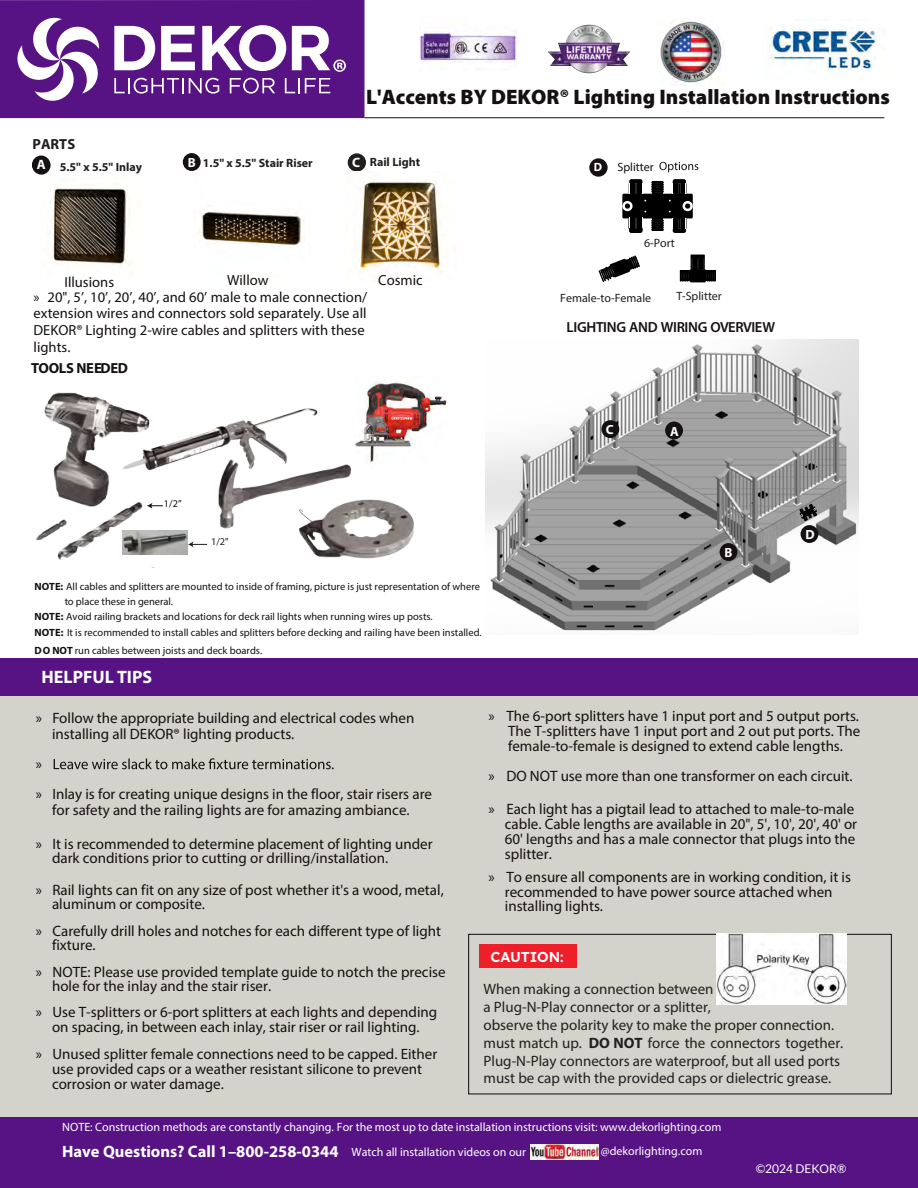
<style>
.page{position:relative;width:918px;height:1188px;background:#fff}
.page>*{position:absolute;margin:0;border:0;box-sizing:border-box;transform-origin:0 0}
.t1{font:900 21px "Myriad Pro";color:#151011}
.t2{font:700 18px "Myriad Pro";color:#fff}
.t3{font:700 16.5px "Myriad Pro";color:#fff}
.t4{font:15px/15px "Myriad Pro";color:#151011}
.t5{font:15px/17.9px "Myriad Pro";color:#231f20}
.t6{font:14.7px/16.5px "Myriad Pro";color:#151011}
.t7{font:600 14.7px "Myriad Pro";letter-spacing:-.02em;color:#151011}
.t8{font:700 14.7px "Myriad Pro";letter-spacing:-.02em;color:#151011}
.t9{font:700 14.7px "Myriad Pro";color:#211e1e}
.t10{font:14.25px "Lexend";color:#fff}
.t11{font:700 13.65px "Myriad Pro";color:#fff}
.t12{font:700 13.2px "Myriad Pro";color:#fff}
.t13{font:12px "Myriad Pro";color:#fff}
.t14{font:700 12px "Myriad Pro";color:#211e1e}
.t15{font:12px "Myriad Pro";color:#221e1f}
.t16{font:12px "Lato";color:#fff}
.t17{font:12px "Myriad Pro";color:#151011}
.t18{font:700 12px "Myriad Pro";color:#fff}
.t19{font:10.5px/17.7px "Myriad Pro";color:#151011}
.t20{font:10.35px "Myriad Pro";color:#151011}
.t21{font:10.35px "Myriad Pro";color:#211e1e}
.s1{font-size:13.65px;color:#fff}
.s2{font-weight:700}
</style>
<div class="page">
<div style="left:0;top:0;width:364px;height:118px;background:#571284"></div>
<hr style="left:364px;top:117px;width:520px;height:1px;background:#151011">
<svg style="left:17px;top:17px;width:82px;height:84px"></svg>
<svg style="left:114px;top:26px;width:41px;height:44px"></svg>
<svg style="left:161px;top:26px;width:34px;height:44px"></svg>
<svg style="left:202px;top:25px;width:84px;height:46px"></svg>
<svg style="left:114px;top:78px;width:105px;height:16px"></svg>
<svg style="left:230px;top:78px;width:45px;height:16px"></svg>
<svg style="left:285px;top:78px;width:45px;height:15px"></svg>
<svg style="left:292px;top:26px;width:54px;height:46px"></svg>
<div style="left:0;top:693px;width:918px;height:425px;background:#d3d2cb"></div>
<img style="left:36px;top:392px;width:411px;height:168px">
<div style="left:0;top:1118px;width:918px;height:70px;background:#571284"></div>
<div style="left:0;top:659px;width:918px;height:37px;background:#571284"></div>
<svg style="left:54px;top:758px;width:280px;height:11px"></svg>
<div style="left:589px;top:158px;width:19px;height:19px;background:#151011;border-radius:50%"></div>
<svg style="left:659px;top:162px;width:39px;height:10px"></svg>
<svg style="left:599px;top:255px;width:41px;height:27px"></svg>
<svg style="left:680px;top:255px;width:36px;height:27px"></svg>
<div style="left:622px;top:194px;width:71px;height:24px;background:#000;border-radius:2px"></div>
<svg style="left:622px;top:201px;width:11px;height:10px"></svg>
<svg style="left:683px;top:201px;width:10px;height:10px"></svg>
<div style="left:652px;top:182px;width:11px;height:14px;background:#000"></div>
<svg style="left:652px;top:218px;width:11px;height:2px"></svg>
<svg style="left:651px;top:182px;width:13px;height:11px"></svg>
<svg style="left:651px;top:220px;width:13px;height:11px"></svg>
<svg style="left:672px;top:218px;width:15px;height:15px"></svg>
<svg style="left:629px;top:218px;width:14px;height:15px"></svg>
<svg style="left:629px;top:179px;width:14px;height:15px"></svg>
<svg style="left:672px;top:179px;width:15px;height:15px"></svg>
<svg style="left:88px;top:503px;width:90px;height:65px"></svg>
<svg style="left:32px;top:156px;width:18px;height:19px"></svg>
<div style="left:348px;top:153px;width:18px;height:19px;background:#211e1e;border-radius:50%"></div>
<div style="left:32px;top:156px;width:18px;height:18px;background:#151011;border-radius:50%"></div>
<img style="left:122px;top:531px;width:66px;height:24px">
<svg style="left:188px;top:541px;width:19px;height:6px"></svg>
<img style="left:50px;top:185px;width:80px;height:82px">
<img style="left:198px;top:211px;width:106px;height:37px">
<img style="left:354px;top:171px;width:91px;height:102px">
<div style="left:183px;top:153px;width:18px;height:18px;background:#151011;border-radius:50%"></div>
<img style="left:354px;top:382px;width:92px;height:87px">
<img style="left:486px;top:340px;width:373px;height:291px">
<div style="left:720px;top:543px;width:17px;height:18px;background:#151011;border-radius:50%"></div>
<div style="left:665px;top:422px;width:18px;height:17px;background:#151011;border-radius:50%"></div>
<div style="left:601px;top:420px;width:18px;height:18px;background:#151011;border-radius:50%"></div>
<svg style="left:799px;top:504px;width:18px;height:17px"></svg>
<div style="left:801px;top:525px;width:17px;height:18px;background:#151011;border-radius:50%"></div>
<img style="left:420px;top:30px;width:97px;height:33px">
<img style="left:657px;top:21px;width:68px;height:65px">
<img style="left:530px;top:1144px;width:68px;height:16px">
<img style="left:767px;top:27px;width:118px;height:46px">
<img style="left:547px;top:24px;width:84px;height:50px">
<div style="left:479px;top:944px;width:97px;height:24px;background:#ee1f29"></div>
<div style="left:468px;top:934px;width:424px;height:161px;border:1px solid #231f20"></div>
<img style="left:716px;top:934px;width:130px;height:71px">
<h1 class="t1" style="left:366px;top:83px;width:525px">L'Accents BY DEKOR® Lighting Installation Instructions</h1>
<p class="t9" style="left:33px;top:134px;width:44px">PARTS</p>
<p class="t11" style="left:37px;top:156px;width:10px">A</p>
<p class="t14" style="left:203px;top:155px;width:111px">1.5" x 5.5" Stair Riser</p>
<p class="t14" style="left:352px;top:154px;width:70px"><span class="s1">C</span> Rail Light</p>
<p class="t12" style="left:188px;top:154px;width:10px">B</p>
<p class="t14" style="left:60px;top:159px;width:84px">5.5" x 5.5" Inlay</p>
<p class="t6" style="left:65px;top:273px;width:51px">Illusions</p>
<p class="t6" style="left:227px;top:272px;width:43px">Willow</p>
<p class="t6" style="left:378px;top:272px;width:46px">Cosmic</p>
<p class="t6" style="left:34px;top:289px;width:335px">» 20", 5’, 10’, 20’, 40’, and 60’ male to male connection/ extension wires and connectors sold separately. Use all DEKOR® Lighting 2-wire cables and splitters with these lights.</p>
<p class="t8" style="left:31px;top:358px;width:98px">TOOLS NEEDED</p>
<p class="t20" style="left:164px;top:498px;width:19px">1/2”</p>
<p class="t21" style="left:211px;top:535px;width:19px">1/2"</p>
<p class="t19" style="left:35px;top:577px;width:447px"><span class="s2">NOTE:</span> All cables and splitters are mounted to inside of framing, picture is just representation of where</p>
<p class="t19" style="left:65px;top:592px;width:110px">to place these in general.</p>
<p class="t19" style="left:35px;top:607px;width:400px"><span class="s2">NOTE:</span> Avoid railing brackets and locations for deck rail lights when running wires up posts.</p>
<p class="t19" style="left:34px;top:624px;width:449px"><span class="s2">NOTE:</span> It is recommended to install cables and splitters before decking and railing have been installed.<br><span class="s2">DO NOT</span> run cables between joists and deck boards.</p>
<p class="t2" style="left:42px;top:665px;width:112px">HELPFUL TIPS</p>
<p class="t18" style="left:594px;top:159px;width:10px">D</p>
<p class="t17" style="left:618px;top:160px;width:38px">Splitter</p>
<p class="t15" style="left:644px;top:236px;width:32px">6-Port</p>
<p class="t15" style="left:560px;top:291px;width:92px">Female-to-Female</p>
<p class="t15" style="left:677px;top:288px;width:47px">T-Splitter</p>
<p class="t7" style="left:566px;top:318px;width:210px">LIGHTING AND WIRING OVERVIEW</p>
<p class="t12" style="left:606px;top:421px;width:9px">C</p>
<p class="t12" style="left:670px;top:423px;width:10px">A</p>
<p class="t12" style="left:725px;top:544px;width:10px">B</p>
<p class="t12" style="left:806px;top:526px;width:11px">D</p>
<p class="t4" style="left:52px;top:709px;width:364px;line-height:16.5px;text-indent:-16px">» Follow the appropriate building and electrical codes when installing all DEKOR® lighting products.</p>
<p class="t4" style="left:36px;top:749px;width:398px;line-height:29.4px">»<br>» Inlay is for creating unique designs in the floor, stair risers are</p>
<p class="t4" style="left:52px;top:802px;width:359px">for safety and the railing lights are for amazing ambiance.</p>
<p class="t4" style="left:52px;top:836px;width:382px;line-height:14px;text-indent:-16px">» It is recommended to determine placement of lighting under dark conditions prior to cutting or drilling/installation.</p>
<p class="t4" style="left:52px;top:883px;width:393px;line-height:14px;text-indent:-16px">» Rail lights can fit on any size of post whether it's a wood, metal, aluminum or composite.</p>
<p class="t4" style="left:52px;top:924px;width:391px;line-height:13.4px;text-indent:-16px">» Carefully drill holes and notches for each different type of light fixture.</p>
<p class="t4" style="left:52px;top:964px;width:395px;line-height:14px;text-indent:-16px">» NOTE: Please use provided template guide to notch the precise hole for the inlay and the stair riser.</p>
<p class="t4" style="left:36px;top:1005px;width:403px;text-align:center">» Use T-splitters or 6-port splitters at each lights and depending on spacing, in between each inlay, stair riser or rail lighting.</p>
<p class="t4" style="left:52px;top:1046px;width:387px;text-indent:-16px">» Unused splitter female connections need to be capped. Either use provided caps or a weather resistant silicone to prevent corrosion or water damage.</p>
<p class="t4" style="left:508px;top:708px;width:354px;text-align:justify;text-indent:-20px">» The 6-port splitters have 1 input port and 5 output ports.<br>The T-splitters have 1 input port and 2 out put ports. The female-to-female is designed to extend cable lengths.</p>
<p class="t4" style="left:488px;top:768px;width:366px">» DO NOT use more than one transformer on each circuit.</p>
<p class="t4" style="left:505px;top:801px;width:354px;text-indent:-16px">» Each light has a pigtail lead to attached to male-to-male cable. Cable lengths are available in 20", 5', 10', 20', 40' or 60' lengths and has a male connector that plugs into the splitter.</p>
<p class="t4" style="left:505px;top:870px;width:348px;line-height:14.5px;text-indent:-16px">» To ensure all components are in working condition, it is recommended to have power source attached when installing lights.</p>
<p class="t10" style="left:490px;top:946px;width:75px">CAUTION:</p>
<p class="t5" style="left:484px;top:980px;width:361px">When making a connection between<br>a Plug-N-Play connector or a splitter,<br>observe the polarity key to make the proper connection. must match up. <span class="s2">DO NOT</span> force the connectors together.<br>Plug-N-Play connectors are waterproof, but all used ports must be cap with the provided caps or dielectric grease.</p>
<p class="t13" style="left:62px;top:1120px;width:661px">NOTE: Construction methods are constantly changing. For the most up to date installation instructions visit: www.dekorlighting.com</p>
<p class="t3" style="left:62px;top:1140px;width:278px">Have Questions? Call 1–800-258-0344</p>
<p class="t13" style="left:352px;top:1145px;width:176px">Watch all installation videos on our</p>
<p class="t13" style="left:601px;top:1144px;width:103px">@dekorlighting.com</p>
<p class="t16" style="left:756px;top:1162px;width:92px">©2024 DEKOR®</p>
</div>
